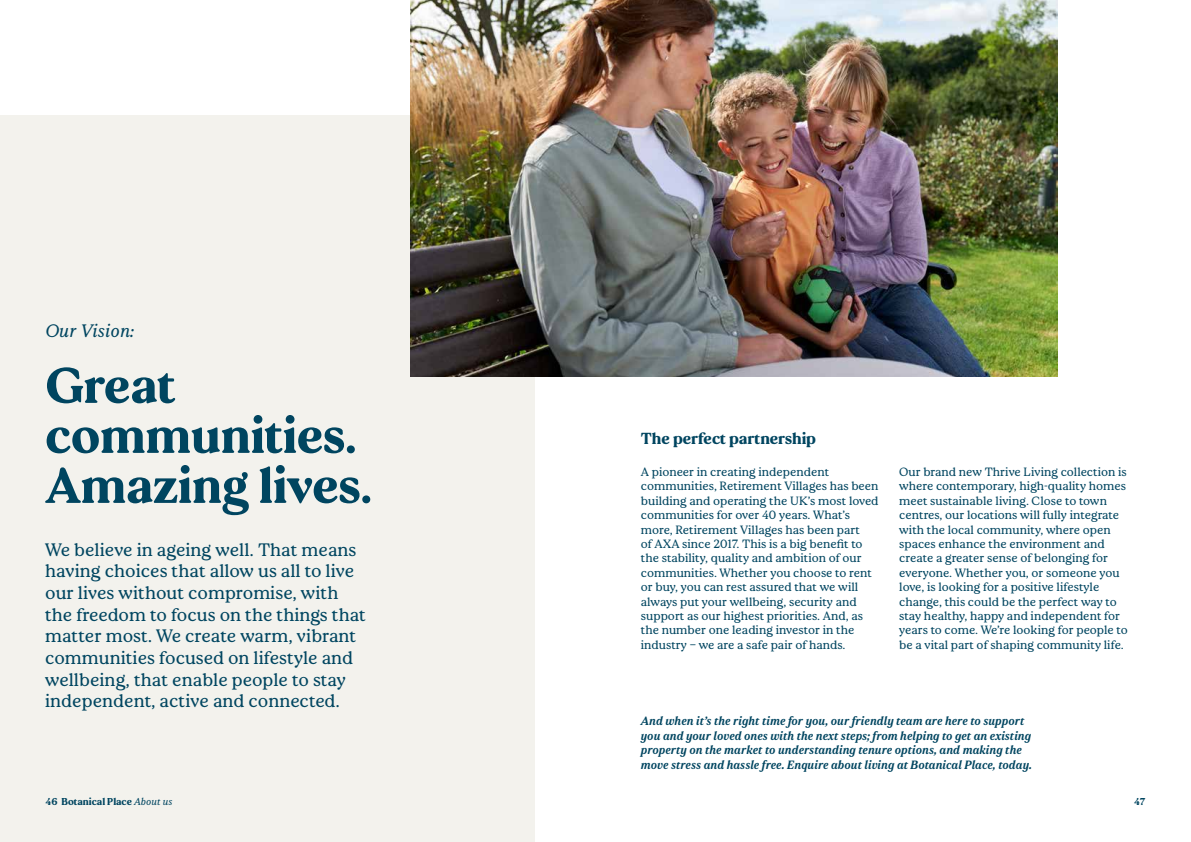
<style>
.page{position:relative;width:1191px;height:842px;background:#fff}
.page>*{position:absolute;margin:0;border:0;box-sizing:border-box;transform-origin:0 0}
.t1{font:700 50px/50px "Thrive";color:#004560}
.t2{font:18px/21.6px "Thrive";color:#004560}
.t3{font:italic 18px "Thrive";color:#004560}
.t4{font:700 16px "Thrive";color:#004560}
.t5{font:12px/14.4px "Thrive";color:#004560}
.t6{font:italic 600 12px/14.4px "Thrive";color:#004560}
.t7{font:700 10px "Thrive";color:#004560}
.s1{font-weight:400;font-style:italic}
</style>
<div class="page">
<div style="left:0;top:116px;width:534px;height:726px;background:#f3f2ed"></div>
<img style="left:410px;top:0;width:647px;height:376px">
<h2 class="t3" style="left:45px;top:321px;width:91px">Our Vision:</h2>
<h1 class="t1" style="left:45px;top:361px;width:329px">Great communities.<br>Amazing lives.</h1>
<p class="t2" style="left:45px;top:539px;width:322px">We believe in ageing well. That means having choices that allow us all to live our lives without compromise, with the freedom to focus on the things that matter most. We create warm, vibrant communities focused on lifestyle and wellbeing, that enable people to stay independent, active and connected.</p>
<h3 class="t4" style="left:641px;top:429px;width:177px">The perfect partnership</h3>
<p class="t5" style="left:641px;top:465px;width:239px">A pioneer in creating independent communities, Retirement Villages has been building and operating the UK’s most loved communities for over 40 years. What’s more, Retirement Villages has been part<br>of AXA since 2017. This is a big benefit to the stability, quality and ambition of our communities. Whether you choose to rent or buy, you can rest assured that we will always put your wellbeing, security and support as our highest priorities. And, as the number one leading investor in the industry – we are a safe pair of hands.</p>
<p class="t5" style="left:899px;top:465px;width:230px">Our brand new Thrive Living collection is where contemporary, high-quality homes meet sustainable living. Close to town centres, our locations will fully integrate with the local community, where open spaces enhance the environment and create a greater sense of belonging for everyone. Whether you, or someone you love, is looking for a positive lifestyle change, this could be the perfect way to stay healthy, happy and independent for years to come. We’re looking for people to be a vital part of shaping community life.</p>
<p class="t6" style="left:641px;top:714px;width:393px">And when it’s the right time for you, our friendly team are here to support you and your loved ones with the next steps; from helping to get an existing property on the market to understanding tenure options, and making the move stress and hassle free. Enquire about living at Botanical Place, today.</p>
<p class="t7" style="left:45px;top:795px;width:129px">46 Botanical Place <span class="s1">About us</span></p>
<p class="t7" style="left:1134px;top:795px;width:13px">47</p>
</div>
